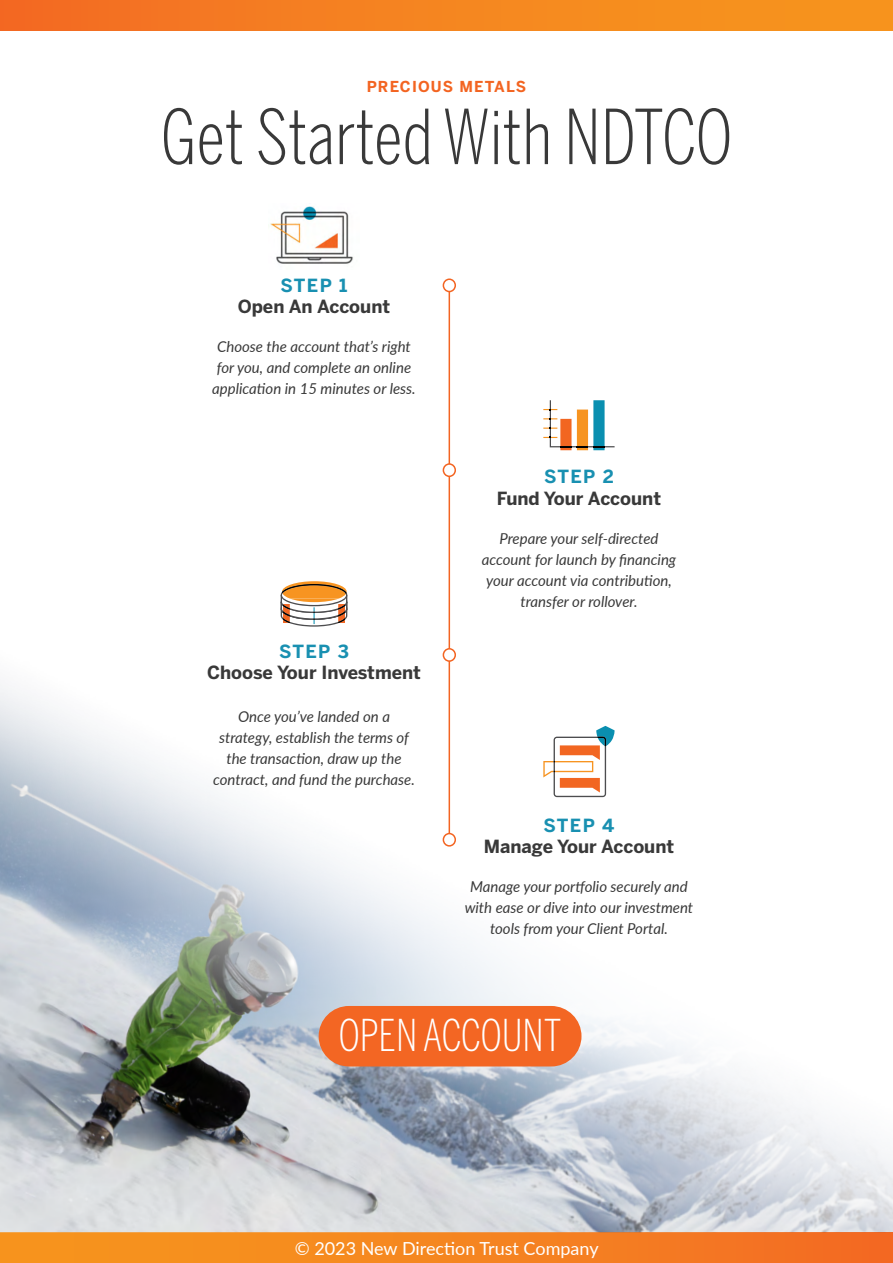
<style>
.page{position:relative;width:893px;height:1263px;background:#fff}
.page>*{position:absolute;margin:0;border:0;box-sizing:border-box;transform-origin:0 0}
.Headline_Small{font:300 75px "Benton Sans Comp";color:#393939}
.Headline_Small-2{font:300 43.5px "Benton Sans Comp";color:#fff}
.Subhead_Grey{font:700 18px "Benton Sans";color:#393939}
.t1{font:18px "Lato";color:#fff}
.Subhead_Orange_CAPS{font:700 18px "Benton Sans";letter-spacing:.075em;color:#1990b1}
.Chart_Copy{font:italic 15px/21px "Lato";color:#393939;text-align:center}
.Subhead_Orange_CAPS-2{font:700 15px "Benton Sans";letter-spacing:.075em;color:#f36421}
</style>
<div class="page">
<div style="left:0;top:0;width:893px;height:30px;background:linear-gradient(to right,#f36d23,#f7991d)"></div>
<div style="left:0;top:1233px;width:893px;height:30px;background:linear-gradient(to right,#f7991d,#f36d23)"></div>
<img style="left:0;top:518px;width:893px;height:714px">
<hr style="left:449px;top:285px;width:1px;height:555px;background:#f36421">
<div style="left:443px;top:279px;width:12px;height:12px;background:#fff;border-radius:50%"></div>
<div style="left:443px;top:278px;width:13px;height:14px;border:2px solid #f36421;border-radius:50%"></div>
<div style="left:443px;top:464px;width:12px;height:12px;background:#fff;border-radius:50%"></div>
<div style="left:443px;top:463px;width:13px;height:14px;border:2px solid #f36421;border-radius:50%"></div>
<div style="left:443px;top:649px;width:12px;height:12px;background:#fff;border-radius:50%"></div>
<div style="left:443px;top:648px;width:13px;height:14px;border:2px solid #f36421;border-radius:50%"></div>
<div style="left:443px;top:833px;width:12px;height:13px;background:#fff;border-radius:50%"></div>
<div style="left:443px;top:833px;width:13px;height:14px;border:2px solid #f36421;border-radius:50%"></div>
<img style="left:268px;top:206px;width:85px;height:58px">
<svg style="left:543px;top:400px;width:72px;height:50px"></svg>
<svg style="left:281px;top:581px;width:66px;height:46px"></svg>
<svg style="left:543px;top:726px;width:72px;height:71px"></svg>
<div style="left:319px;top:1006px;width:262px;height:60px;background:#f36623;border-radius:30px"></div>
<p class="Subhead_Orange_CAPS-2" style="left:367px;top:78px;width:161px">PRECIOUS METALS</p>
<p class="Headline_Small" style="left:161px;top:94px;width:573px">Get Started With NDTCO</p>
<p class="Subhead_Orange_CAPS" style="left:281px;top:275px;width:68px">STEP 1</p>
<p class="Subhead_Grey" style="left:238px;top:296px;width:154px">Open An Account</p>
<p class="Chart_Copy" style="left:212px;top:335px;width:205px">Choose the account that’s right for you, and complete an online application in 15 minutes or less.</p>
<p class="Subhead_Orange_CAPS" style="left:279px;top:641px;width:71px">STEP 3</p>
<p class="Subhead_Grey" style="left:207px;top:662px;width:215px">Choose Your Investment</p>
<p class="Chart_Copy" style="left:213px;top:705px;width:203px">Once you’ve landed on a strategy, establish the terms of the transaction, draw up the contract, and fund the purchase.</p>
<p class="Subhead_Orange_CAPS" style="left:544px;top:466px;width:71px">STEP 2</p>
<p class="Subhead_Grey" style="left:497px;top:487px;width:166px">Fund Your Account</p>
<p class="Chart_Copy" style="left:482px;top:527px;width:196px">Prepare your self-directed account for launch by financing your account via contribution, transfer or rollover.</p>
<p class="Subhead_Orange_CAPS" style="left:544px;top:814px;width:72px">STEP 4</p>
<p class="Subhead_Grey" style="left:484px;top:835px;width:192px">Manage Your Account</p>
<p class="Chart_Copy" style="left:465px;top:875px;width:230px">Manage your portfolio securely and with ease or dive into our investment tools from your Client Portal.</p>
<p class="Headline_Small-2" style="left:338px;top:1010px;width:225px">OPEN ACCOUNT</p>
<p class="t1" style="left:295px;top:1235px;width:305px">© 2023 New Direction Trust Company</p>
</div>
